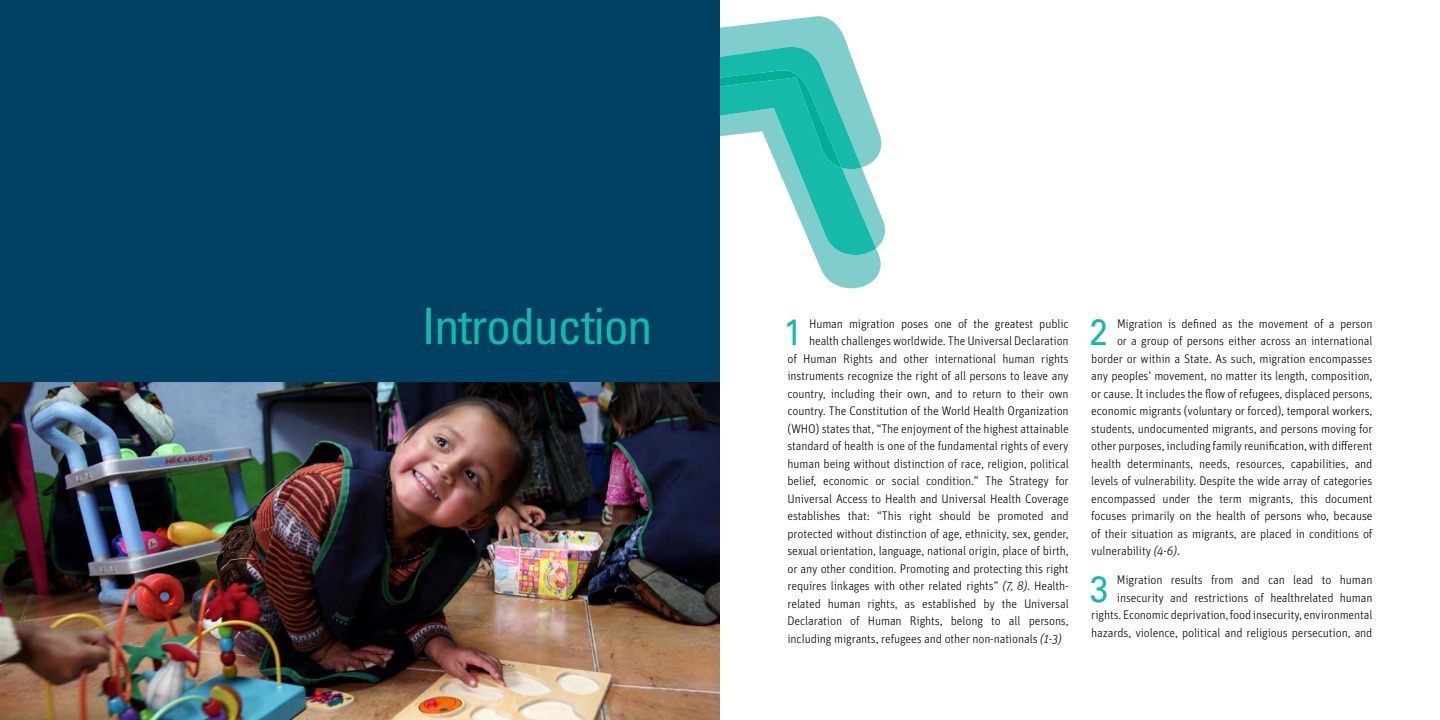
<style>
.page{position:relative;width:1440px;height:720px;background:#fff}
.page>*{position:absolute;margin:0;border:0;box-sizing:border-box;transform-origin:0 0}
.Section_Title{font:condensed 50px "Univers";letter-spacing:-.025em;color:#12baab}
.Body_text_initial_ca{font:36.75px "Univers";color:#12baab;scale:.9 1}
.Body_text_initial_ca-2{font:300 12.5px/17.5px "Unit";letter-spacing:-.01em;color:#000;text-align:right}
.s1{font-style:italic}
</style>
<div class="page">
<svg style="left:720px;top:16px;width:165px;height:272px"></svg>
<div style="left:0;top:0;width:720px;height:720px;background:#004062"></div>
<img style="left:0;top:382px;width:720px;height:338px">
<p class="Section_Title" style="left:422px;top:294px;width:232px">Introduction</p>
<p class="Body_text_initial_ca" style="left:784px;top:310px;width:22px">1</p>
<p class="Body_text_initial_ca-2" style="left:809px;top:314px;width:261px">Human migration poses one of the greatest public</p>
<p class="Body_text_initial_ca-2" style="left:809px;top:332px;width:261px">health challenges worldwide. The Universal Declaration</p>
<p class="Body_text_initial_ca-2" style="left:788px;top:349px;width:283px">of Human Rights and other international human rights</p>
<p class="Body_text_initial_ca-2" style="left:788px;top:367px;width:283px">instruments recognize the right of all persons to leave any</p>
<p class="Body_text_initial_ca-2" style="left:788px;top:384px;width:283px">country, including their own, and to return to their own</p>
<p class="Body_text_initial_ca-2" style="left:788px;top:402px;width:283px">country. The Constitution of the World Health Organization</p>
<p class="Body_text_initial_ca-2" style="left:788px;top:419px;width:283px">(WHO) states that, “The enjoyment of the highest attainable</p>
<p class="Body_text_initial_ca-2" style="left:788px;top:437px;width:283px">standard of health is one of the fundamental rights of every</p>
<p class="Body_text_initial_ca-2" style="left:788px;top:454px;width:283px">human being without distinction of race, religion, political</p>
<p class="Body_text_initial_ca-2" style="left:788px;top:472px;width:283px">belief, economic or social condition.” The Strategy for</p>
<p class="Body_text_initial_ca-2" style="left:788px;top:489px;width:283px">Universal Access to Health and Universal Health Coverage</p>
<p class="Body_text_initial_ca-2" style="left:788px;top:507px;width:283px">establishes that: “This right should be promoted and</p>
<p class="Body_text_initial_ca-2" style="left:788px;top:524px;width:283px">protected without distinction of age, ethnicity, sex, gender,</p>
<p class="Body_text_initial_ca-2" style="left:788px;top:542px;width:283px">sexual orientation, language, national origin, place of birth,</p>
<p class="Body_text_initial_ca-2" style="left:788px;top:559px;width:283px">or any other condition. Promoting and protecting this right</p>
<p class="Body_text_initial_ca-2" style="left:788px;top:577px;width:283px">requires linkages with other related rights” <span class="s1">(7, 8)</span>. Health-</p>
<p class="Body_text_initial_ca-2" style="left:788px;top:594px;width:283px">related human rights, as established by the Universal</p>
<p class="Body_text_initial_ca-2" style="left:788px;top:612px;width:283px">Declaration of Human Rights, belong to all persons,</p>
<p class="Body_text_initial_ca-2" style="left:788px;top:629px;width:276px">including migrants, refugees and other non-nationals <span class="s1">(1-3)</span></p>
<p class="Body_text_initial_ca" style="left:1089px;top:310px;width:22px">2</p>
<p class="Body_text_initial_ca-2" style="left:1117px;top:314px;width:257px">Migration is defined as the movement of a person</p>
<p class="Body_text_initial_ca-2" style="left:1117px;top:332px;width:257px">or a group of persons either across an international</p>
<p class="Body_text_initial_ca-2" style="left:1091px;top:349px;width:283px">border or within a State. As such, migration encompasses</p>
<p class="Body_text_initial_ca-2" style="left:1091px;top:367px;width:283px">any peoples’ movement, no matter its length, composition,</p>
<p class="Body_text_initial_ca-2" style="left:1091px;top:384px;width:283px">or cause. It includes the flow of refugees, displaced persons,</p>
<p class="Body_text_initial_ca-2" style="left:1091px;top:402px;width:283px">economic migrants (voluntary or forced), temporal workers,</p>
<p class="Body_text_initial_ca-2" style="left:1091px;top:419px;width:283px">students, undocumented migrants, and persons moving for</p>
<p class="Body_text_initial_ca-2" style="left:1091px;top:437px;width:283px">other purposes, including family reunification, with different</p>
<p class="Body_text_initial_ca-2" style="left:1091px;top:454px;width:283px">health determinants, needs, resources, capabilities, and</p>
<p class="Body_text_initial_ca-2" style="left:1091px;top:472px;width:283px">levels of vulnerability. Despite the wide array of categories</p>
<p class="Body_text_initial_ca-2" style="left:1091px;top:489px;width:283px">encompassed under the term migrants, this document</p>
<p class="Body_text_initial_ca-2" style="left:1091px;top:507px;width:283px">focuses primarily on the health of persons who, because</p>
<p class="Body_text_initial_ca-2" style="left:1091px;top:524px;width:283px">of their situation as migrants, are placed in conditions of</p>
<p class="Body_text_initial_ca-2" style="left:1091px;top:542px;width:90px">vulnerability <span class="s1">(4-6)</span>.</p>
<p class="Body_text_initial_ca" style="left:1090px;top:567px;width:22px">3</p>
<p class="Body_text_initial_ca-2" style="left:1091px;top:571px;width:283px">Migration results from and can lead to human insecurity and restrictions of healthrelated human rights. Economic deprivation, food insecurity, environmental hazards, violence, political and religious persecution, and</p>
</div>
